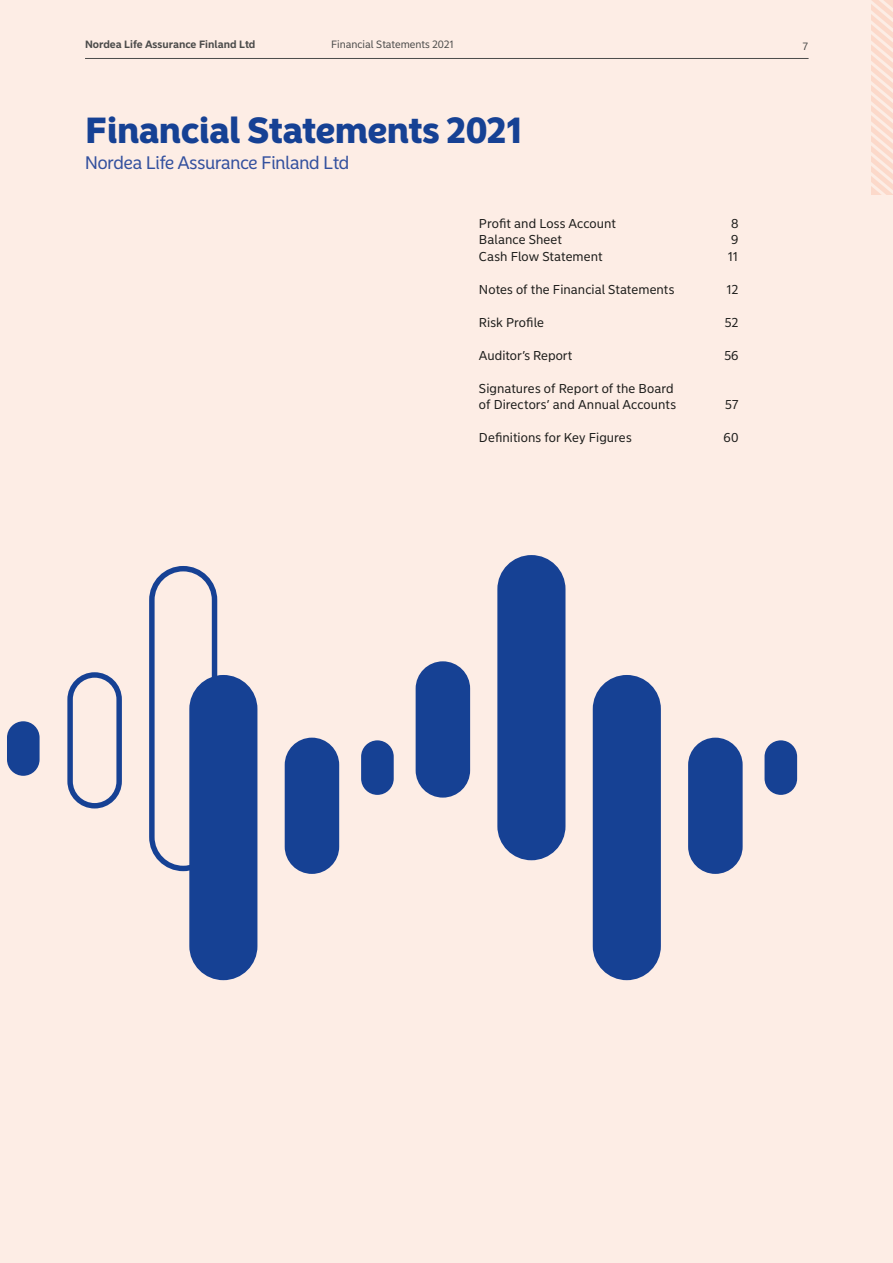
<style>
.page{position:relative;width:893px;height:1263px;background:#fdede5}
.page>*{position:absolute;margin:0;border:0;box-sizing:border-box;transform-origin:0 0}
.t1{font:900 36px "Nordea Sans Large";color:#164194}
.t2{font:18px "Nordea Sans Large";color:#33509e}
.t3{font:12.75px/16.5px "Nordea Sans Small";letter-spacing:.005em;color:#1d1d1b}
.t4{font:700 10.5px "Nordea Sans Small";color:#4b4b4a}
.t5{font:10.5px "Nordea Sans Small";color:#4b4b4a}
</style>
<div class="page">
<hr style="left:85px;top:58px;width:724px;height:1px;background:#4b4b4a">
<svg style="left:872px;top:0;width:21px;height:194px"></svg>
<div style="left:416px;top:661px;width:54px;height:137px;background:#164194;border-radius:27px"></div>
<div style="left:764px;top:740px;width:33px;height:55px;background:#164194;border-radius:16px"></div>
<div style="left:361px;top:740px;width:33px;height:55px;background:#164194;border-radius:16px"></div>
<div style="left:688px;top:738px;width:55px;height:136px;background:#164194;border-radius:27px"></div>
<div style="left:497px;top:555px;width:68px;height:305px;background:#164194;border-radius:34px"></div>
<div style="left:593px;top:675px;width:68px;height:305px;background:#164194;border-radius:34px"></div>
<svg style="left:67px;top:672px;width:55px;height:136px"></svg>
<div style="left:285px;top:738px;width:54px;height:136px;background:#164194;border-radius:27px"></div>
<svg style="left:149px;top:566px;width:68px;height:305px"></svg>
<div style="left:189px;top:675px;width:68px;height:305px;background:#164194;border-radius:34px"></div>
<div style="left:7px;top:721px;width:33px;height:55px;background:#164194;border-radius:16px"></div>
<p class="t4" style="left:85px;top:38px;width:172px">Nordea Life Assurance Finland Ltd</p>
<p class="t5" style="left:331px;top:38px;width:124px">Financial Statements 2021</p>
<p class="t5" style="left:803px;top:40px;width:7px">7</p>
<h1 class="t1" style="left:86px;top:108px;width:439px">Financial Statements 2021</h1>
<h2 class="t2" style="left:85px;top:152px;width:266px">Nordea Life Assurance Finland Ltd</h2>
<p class="t3" style="left:479px;top:215px;width:139px">Profit and Loss Account</p>
<p class="t3" style="left:731px;top:215px;width:9px">8</p>
<p class="t3" style="left:479px;top:232px;width:85px">Balance Sheet</p>
<p class="t3" style="left:731px;top:232px;width:9px">9</p>
<p class="t3" style="left:479px;top:248px;width:125px">Cash Flow Statement</p>
<p class="t3" style="left:728px;top:248px;width:12px">11</p>
<p class="t3" style="left:479px;top:281px;width:197px">Notes of the Financial Statements</p>
<p class="t3" style="left:727px;top:281px;width:13px">12</p>
<p class="t3" style="left:479px;top:314px;width:67px">Risk Profile</p>
<p class="t3" style="left:725px;top:314px;width:15px">52</p>
<p class="t3" style="left:479px;top:347px;width:95px">Auditor’s Report</p>
<p class="t3" style="left:724px;top:347px;width:16px">56</p>
<p class="t3" style="left:479px;top:380px;width:199px">Signatures of Report of the Board of Directors’ and Annual Accounts</p>
<p class="t3" style="left:725px;top:397px;width:15px">57</p>
<p class="t3" style="left:479px;top:430px;width:154px">Definitions for Key Figures</p>
<p class="t3" style="left:723px;top:430px;width:17px">60</p>
</div>
